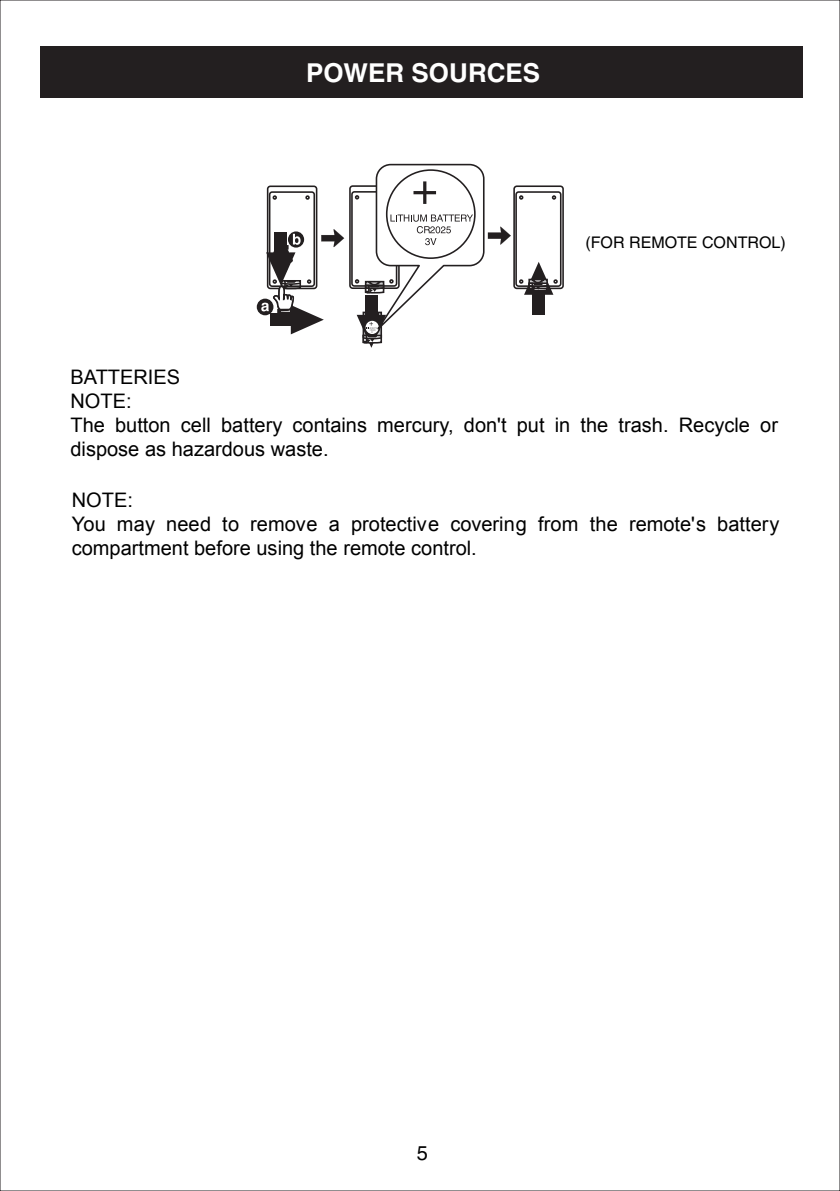
<style>
.page{position:relative;width:840px;height:1191px;background:#fff}
.page>*{position:absolute;margin:0;border:0;box-sizing:border-box;transform-origin:0 0}
.t1{font:700 26px "Helvetica";color:#fff}
.t2{font:20px/24px "Arial";color:#000}
.t3{font:20px "Helvetica";color:#000}
.t4{font:16px "Helvetica";color:#000}
</style>
<div class="page">
<div style="left:41px;top:46px;width:761px;height:52px;background:#231f20"></div>
<div style="left:532px;top:294px;width:12px;height:20px;background:#231f20"></div>
<svg style="left:519px;top:195px;width:4px;height:5px"></svg>
<svg style="left:551px;top:195px;width:5px;height:5px"></svg>
<svg style="left:256px;top:299px;width:17px;height:16px"></svg>
<svg style="left:518px;top:262px;width:39px;height:33px"></svg>
<div style="left:513px;top:185px;width:50px;height:104px;border:2px solid #231f20;border-radius:3px"></div>
<div style="left:349px;top:185px;width:50px;height:104px;border:2px solid #231f20;border-radius:3px"></div>
<div style="left:515px;top:191px;width:46px;height:96px;border:2px solid #231f20;border-radius:3px"></div>
<div style="left:351px;top:191px;width:46px;height:96px;border:2px solid #231f20;border-radius:3px"></div>
<svg style="left:261px;top:185px;width:83px;height:150px"></svg>
<svg style="left:354px;top:163px;width:156px;height:185px"></svg>
<h1 class="t1" style="left:306px;top:57px;width:236px">POWER SOURCES</h1>
<p class="t4" style="left:585px;top:233px;width:201px">(FOR REMOTE CONTROL)</p>
<p class="t2" style="left:70px;top:365px;width:708px">BATTERIES<br>NOTE:<br>The button cell battery contains mercury, don't put in the trash. Recycle or dispose as hazardous waste.</p>
<p class="t2" style="left:72px;top:488px;width:708px">NOTE:<br>You may need to remove a protective covering from the remote's battery compartment before using the remote control.</p>
<p class="t3" style="left:416px;top:1141px;width:13px">5</p>
</div>
